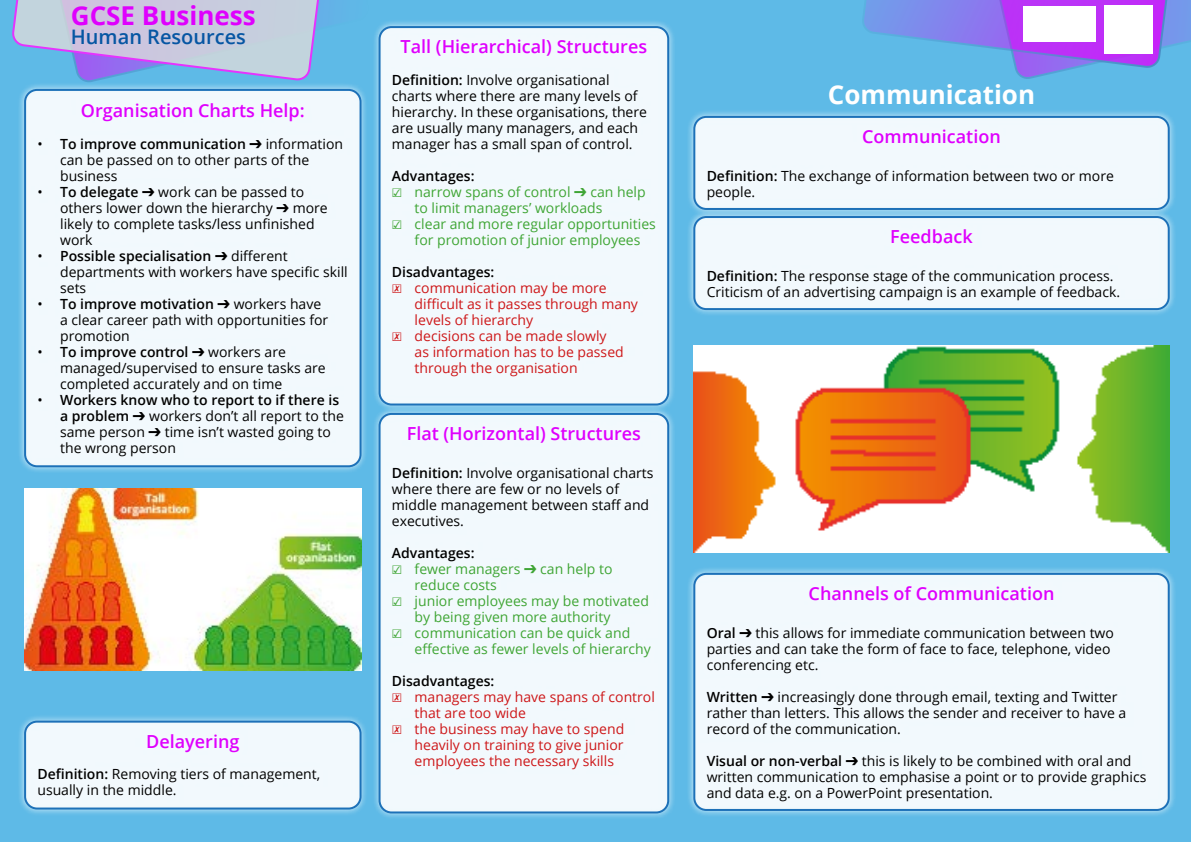
<style>
.page{position:relative;width:1191px;height:842px;background:#5ebae7}
.page>*{position:absolute;margin:0;border:0;box-sizing:border-box;transform-origin:0 0}
.t1{font:700 26px "Open Sans";color:#fff}
.t2{font:700 26px "Open Sans";color:#df00fe}
.t3{font:600 20px "Open Sans";color:#0656a3}
.t4{font:600 18px "Open Sans";color:#df00fe}
.t5{font:14px/16px "Open Sans";color:#000}
.t6{font:14px "Open Sans";color:#cd1719}
.t7{font:14px/16px "Open Sans";color:#3fa535}
.t8{font:600 14px "Open Sans";color:#000}
.s1{font-weight:600}
.s2{font-family:"Arial Unicode MS"}
</style>
<div class="page">
<svg style="left:860px;top:0;width:331px;height:79px;background:#7d8aeb"></svg>
<img style="left:1104px;top:5px;width:48px;height:48px">
<img style="left:1023px;top:6px;width:72px;height:36px">
<svg style="left:0;top:0;width:369px;height:82px;background:#a3bde2"></svg>
<div style="left:18px;top:83px;width:350px;height:391px;background:#fff;opacity:.75"></div>
<div style="left:25px;top:90px;width:335px;height:376px;background:#f2f9fd;border-radius:12px"></div>
<div style="left:24px;top:89px;width:337px;height:378px;border:2px solid #1d71b8;border-radius:12px"></div>
<div style="left:18px;top:714px;width:350px;height:102px;background:#fff;opacity:.75"></div>
<div style="left:25px;top:722px;width:335px;height:86px;background:#f2f9fd;border-radius:12px"></div>
<div style="left:24px;top:721px;width:337px;height:88px;border:2px solid #1d71b8;border-radius:12px"></div>
<div style="left:687px;top:110px;width:489px;height:107px;background:#fff;opacity:.75"></div>
<div style="left:694px;top:117px;width:474px;height:92px;background:#f2f9fd;border-radius:12px"></div>
<div style="left:693px;top:116px;width:476px;height:94px;border:2px solid #1d71b8;border-radius:12px"></div>
<div style="left:687px;top:210px;width:489px;height:107px;background:#fff;opacity:.75"></div>
<div style="left:694px;top:217px;width:474px;height:92px;background:#f2f9fd;border-radius:12px"></div>
<div style="left:693px;top:216px;width:476px;height:94px;border:2px solid #1d71b8;border-radius:12px"></div>
<div style="left:687px;top:566px;width:489px;height:251px;background:#fff;opacity:.75"></div>
<div style="left:694px;top:574px;width:474px;height:236px;background:#f2f9fd;border-radius:12px"></div>
<div style="left:693px;top:573px;width:476px;height:238px;border:2px solid #1d71b8;border-radius:12px"></div>
<img style="left:24px;top:489px;width:337px;height:181px">
<div style="left:372px;top:20px;width:303px;height:392px;background:#fff;opacity:.75"></div>
<div style="left:379px;top:27px;width:289px;height:377px;background:#f2f9fd;border-radius:12px"></div>
<div style="left:378px;top:26px;width:291px;height:379px;border:2px solid #1d71b8;border-radius:12px"></div>
<div style="left:372px;top:407px;width:303px;height:413px;background:#fff;opacity:.75"></div>
<div style="left:379px;top:414px;width:289px;height:398px;background:#f2f9fd;border-radius:12px"></div>
<div style="left:378px;top:413px;width:291px;height:400px;border:2px solid #1d71b8;border-radius:12px"></div>
<img style="left:693px;top:345px;width:476px;height:207px">
<h1 class="t2" style="left:71px;top:-2px;width:186px">GCSE Business</h1>
<h2 class="t3" style="left:71px;top:23px;width:177px">Human Resources</h2>
<p class="t4" style="left:81px;top:98px;width:225px">Organisation Charts Help:</p>
<p class="t5" style="left:60px;top:136px;width:284px;text-indent:-23px">• <span class="s1">To improve communication</span> <span class="s2">➔</span> information can be passed on to other parts of the business</p>
<p class="t5" style="left:60px;top:184px;width:269px;text-indent:-23px">• <span class="s1">To delegate</span> <span class="s2">➔</span> work can be passed to others lower down the hierarchy <span class="s2">➔</span> more likely to complete tasks/less unfinished work</p>
<p class="t5" style="left:60px;top:248px;width:289px;text-indent:-23px">• <span class="s1">Possible specialisation</span> <span class="s2">➔</span> different departments with workers have specific skill sets</p>
<p class="t5" style="left:60px;top:296px;width:270px;text-indent:-23px">• <span class="s1">To improve motivation</span> <span class="s2">➔</span> workers have a clear career path with opportunities for promotion</p>
<p class="t5" style="left:60px;top:344px;width:267px;text-indent:-23px">• <span class="s1">To improve control</span> <span class="s2">➔</span> workers are managed/supervised to ensure tasks are completed accurately and on time</p>
<p class="t5" style="left:60px;top:392px;width:285px;text-indent:-23px">• <span class="s1">Workers know who to report to if there is a problem</span> <span class="s2">➔</span> workers don’t all report to the same person <span class="s2">➔</span> time isn’t wasted going to the wrong person</p>
<p class="t4" style="left:146px;top:729px;width:95px">Delayering</p>
<p class="t5" style="left:37px;top:766px;width:284px"><span class="s1">Definition:</span> Removing tiers of management, usually in the middle.</p>
<p class="t4" style="left:400px;top:34px;width:248px">Tall (Hierarchical) Structures</p>
<p class="t5" style="left:392px;top:72px;width:257px"><span class="s1">Definition:</span> Involve organisational charts where there are many levels of hierarchy. In these organisations, there are usually many managers, and each manager has a small span of control.</p>
<p class="t8" style="left:392px;top:167px;width:84px">Advantages:</p>
<p class="t7" style="left:414px;top:184px;width:232px;text-indent:-23px"><span class="s2">☑</span> narrow spans of control <span class="s2">➔</span> can help to limit managers’ workloads</p>
<p class="t7" style="left:392px;top:216px;width:265px;text-align:center"><span class="s2">☑</span> clear and more regular opportunities for promotion of junior employees</p>
<p class="t8" style="left:392px;top:263px;width:104px">Disadvantages:</p>
<p class="t6" style="left:392px;top:279px;width:216px"><span class="s2">☒</span> communication may be more</p>
<p class="t6" style="left:414px;top:295px;width:225px">difficult as it passes through many</p>
<p class="t6" style="left:414px;top:311px;width:120px">levels of hierarchy</p>
<p class="t6" style="left:392px;top:327px;width:216px"><span class="s2">☒</span> decisions can be made slowly</p>
<p class="t6" style="left:414px;top:343px;width:211px">as information has to be passed</p>
<p class="t6" style="left:414px;top:359px;width:165px">through the organisation</p>
<p class="t4" style="left:407px;top:421px;width:236px">Flat (Horizontal) Structures</p>
<p class="t5" style="left:392px;top:464px;width:263px"><span class="s1">Definition:</span> Involve organisational charts where there are few or no levels of middle management between staff and executives.</p>
<p class="t8" style="left:392px;top:543px;width:84px">Advantages:</p>
<p class="t7" style="left:414px;top:560px;width:199px;text-indent:-23px"><span class="s2">☑</span> fewer managers <span class="s2">➔</span> can help to reduce costs</p>
<p class="t7" style="left:414px;top:592px;width:236px;text-indent:-23px"><span class="s2">☑</span> junior employees may be motivated by being given more authority</p>
<p class="t7" style="left:414px;top:624px;width:238px;text-indent:-23px"><span class="s2">☑</span> communication can be quick and effective as fewer levels of hierarchy</p>
<p class="t8" style="left:392px;top:671px;width:104px">Disadvantages:</p>
<p class="t6" style="left:392px;top:687px;width:264px"><span class="s2">☒</span> managers may have spans of control</p>
<p class="t6" style="left:414px;top:703px;width:113px">that are too wide</p>
<p class="t6" style="left:392px;top:719px;width:234px"><span class="s2">☒</span> the business may have to spend</p>
<p class="t6" style="left:414px;top:735px;width:210px">heavily on training to give junior</p>
<p class="t6" style="left:414px;top:751px;width:201px">employees the necessary skills</p>
<h1 class="t1" style="left:828px;top:76px;width:209px">Communication</h1>
<p class="t4" style="left:862px;top:124px;width:140px">Communication</p>
<p class="t5" style="left:706px;top:167px;width:409px"><span class="s1">Definition:</span> The exchange of information between two or more people.</p>
<p class="t4" style="left:890px;top:224px;width:84px">Feedback</p>
<p class="t5" style="left:706px;top:267px;width:415px"><span class="s1">Definition:</span> The response stage of the communication process.<br>Criticism of an advertising campaign is an example of feedback.</p>
<p class="t4" style="left:808px;top:581px;width:247px">Channels of Communication</p>
<p class="t5" style="left:706px;top:624px;width:409px"><span class="s1">Oral</span> <span class="s2">➔</span> this allows for immediate communication between two parties and can take the form of face to face, telephone, video conferencing etc.</p>
<p class="t5" style="left:706px;top:688px;width:421px"><span class="s1">Written</span> <span class="s2">➔</span> increasingly done through email, texting and Twitter rather than letters. This allows the sender and receiver to have a record of the communication.</p>
<p class="t5" style="left:706px;top:752px;width:441px"><span class="s1">Visual or non-verbal</span> <span class="s2">➔</span> this is likely to be combined with oral and written communication to emphasise a point or to provide graphics and data e.g. on a PowerPoint presentation.</p>
</div>
